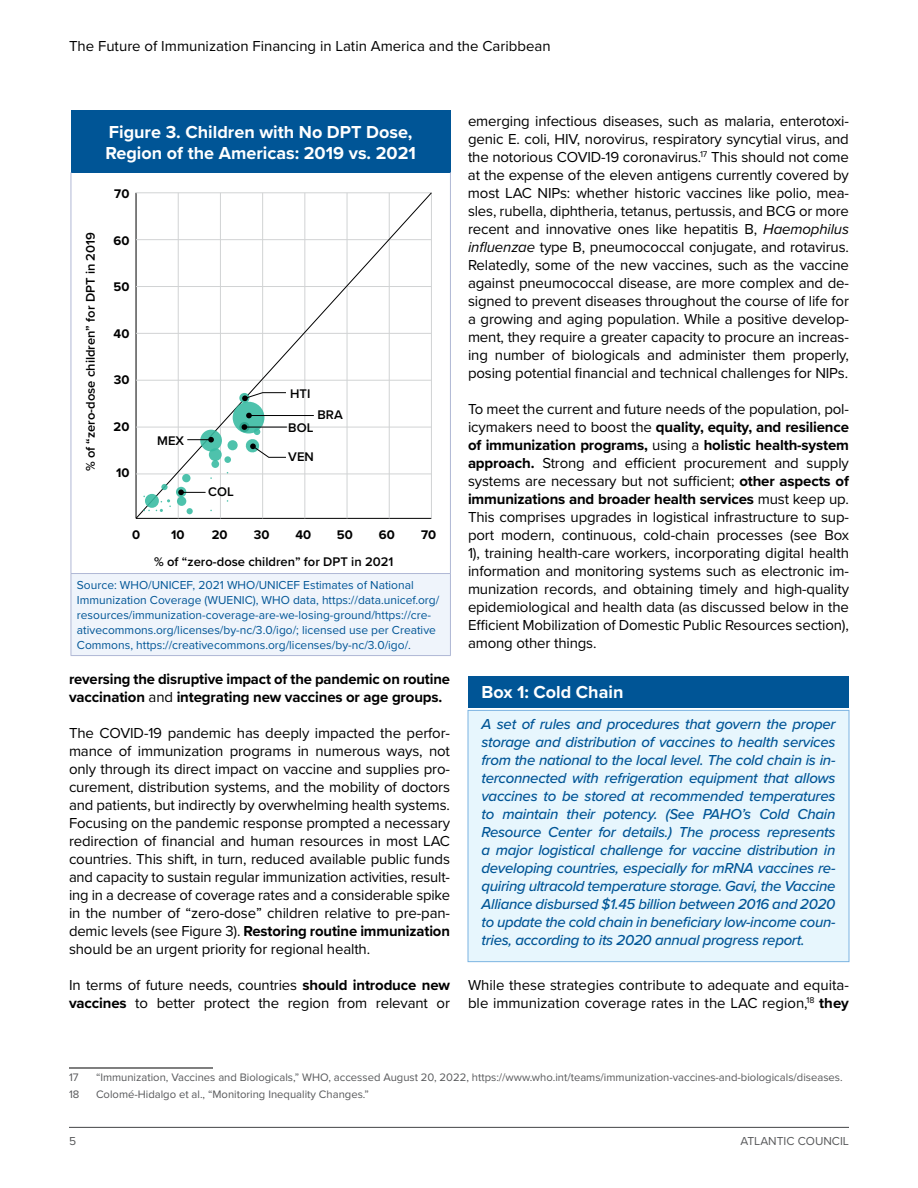
<style>
.page{position:relative;width:918px;height:1188px;background:#fff}
.page>*{position:absolute;margin:0;border:0;box-sizing:border-box;transform-origin:0 0}
.t1{font:700 18px/21px "Proxima Nova";color:#fff}
.t2{font:15px/18px "Proxima Nova";letter-spacing:-.01em;color:#000;text-align:justify}
.t3{font:italic 500 15px/18px "Proxima Nova";letter-spacing:-.02em;color:#005596;text-align:justify}
.t4{font:700 15px/18px "Proxima Nova";letter-spacing:-.01em;color:#000}
.t5{font:600 13.05px "Proxima Nova";color:#000}
.t6{font:700 13.05px "Proxima Nova";color:#000}
.t7{font:12px/15px "Proxima Nova";color:#005596}
.t8{font:12px "Proxima Nova";color:#58595b}
.t9{font:11.25px "Proxima Nova";color:#58595b}
.s1{font-weight:400}
.s2{font-weight:700}
.s3{font-style:italic}
</style>
<div class="page">
<hr style="left:69px;top:1127px;width:780px;height:1px;background:#58595b">
<hr style="left:69px;top:1068px;width:144px;height:1px;background:#000">
<div style="left:468px;top:677px;width:381px;height:31px;background:#005596"></div>
<div style="left:468px;top:710px;width:381px;height:252px;background:#e7f6fd;border:1px solid #7cb4e2"></div>
<svg style="left:135px;top:192px;width:297px;height:327px"></svg>
<div style="left:233px;top:402px;width:31px;height:32px;background:#4ec2ac;border-radius:50%"></div>
<svg style="left:145px;top:494px;width:14px;height:14px"></svg>
<svg style="left:182px;top:474px;width:9px;height:8px"></svg>
<svg style="left:161px;top:484px;width:7px;height:6px"></svg>
<svg style="left:156px;top:499px;width:15px;height:13px"></svg>
<svg style="left:176px;top:487px;width:10px;height:10px"></svg>
<div style="left:177px;top:497px;width:9px;height:9px;background:#4ec2ac;border-radius:50%"></div>
<svg style="left:187px;top:508px;width:6px;height:6px"></svg>
<svg style="left:228px;top:440px;width:10px;height:10px"></svg>
<svg style="left:209px;top:448px;width:13px;height:13px"></svg>
<div style="left:211px;top:460px;width:8px;height:8px;background:#4ec2ac;border-radius:50%"></div>
<svg style="left:224px;top:456px;width:7px;height:7px"></svg>
<svg style="left:254px;top:428px;width:6px;height:7px"></svg>
<svg style="left:200px;top:430px;width:22px;height:21px"></svg>
<svg style="left:239px;top:422px;width:10px;height:10px"></svg>
<svg style="left:239px;top:393px;width:10px;height:10px"></svg>
<svg style="left:246px;top:413px;width:6px;height:5px"></svg>
<hr style="left:249px;top:415px;width:65px;height:1px;background:#000">
<svg style="left:178px;top:490px;width:28px;height:5px"></svg>
<svg style="left:187px;top:437px;width:27px;height:6px"></svg>
<hr style="left:246px;top:427px;width:41px;height:1px;background:#000">
<svg style="left:246px;top:439px;width:41px;height:19px"></svg>
<svg style="left:242px;top:392px;width:45px;height:9px"></svg>
<svg style="left:242px;top:424px;width:5px;height:6px"></svg>
<div style="left:71px;top:110px;width:379px;height:62px;background:#005596"></div>
<div style="left:71px;top:574px;width:379px;height:82px;background:#eff4fb"></div>
<hr style="left:71px;top:573px;width:380px;height:1px;background:#b0b8d5">
<hr style="left:71px;top:574px;width:1px;height:81px;background:#b0b8d5">
<hr style="left:450px;top:574px;width:1px;height:81px;background:#b0b8d5">
<hr style="left:71px;top:655px;width:380px;height:1px;background:#b0b8d5">
<hr style="left:71px;top:172px;width:1px;height:401px;background:#b0b8d5">
<hr style="left:450px;top:172px;width:1px;height:401px;background:#b0b8d5">
<p class="t2" style="left:69px;top:37px;width:483px">The Future of Immunization Financing in Latin America and the Caribbean</p>
<p class="t1" style="left:105px;top:121px;width:312px">Figure 3. Children with No DPT Dose,<br>Region of the Americas: 2019 vs. 2021</p>
<p class="t5" style="left:81px;top:471px;width:241px;rotate:-90deg">% of “zero-dose children” for DPT in 2019</p>
<p class="t6" style="left:114px;top:184px;width:17px">70</p>
<p class="t6" style="left:113px;top:231px;width:17px">60</p>
<p class="t6" style="left:113px;top:277px;width:17px">50</p>
<p class="t6" style="left:114px;top:324px;width:17px">40</p>
<p class="t6" style="left:114px;top:370px;width:17px">30</p>
<p class="t6" style="left:114px;top:417px;width:17px">20</p>
<p class="t6" style="left:116px;top:463px;width:15px">10</p>
<p class="t5" style="left:157px;top:431px;width:28px">MEX</p>
<p class="t5" style="left:208px;top:482px;width:27px">COL</p>
<p class="t5" style="left:290px;top:384px;width:22px">HTI</p>
<p class="t5" style="left:318px;top:405px;width:27px">BRA</p>
<p class="t5" style="left:288px;top:418px;width:27px">BOL</p>
<p class="t5" style="left:288px;top:447px;width:27px">VEN</p>
<p class="t6" style="left:132px;top:525px;width:10px">0</p>
<p class="t6" style="left:171px;top:525px;width:15px">10</p>
<p class="t6" style="left:212px;top:525px;width:17px">20</p>
<p class="t6" style="left:254px;top:525px;width:17px">30</p>
<p class="t6" style="left:295px;top:525px;width:17px">40</p>
<p class="t6" style="left:337px;top:525px;width:17px">50</p>
<p class="t6" style="left:379px;top:525px;width:17px">60</p>
<p class="t6" style="left:421px;top:525px;width:17px">70</p>
<p class="t5" style="left:154px;top:552px;width:241px">% of “zero-dose children” for DPT in 2021</p>
<p class="t7" style="left:77px;top:577px;width:364px">Source: WHO/UNICEF, 2021 WHO/UNICEF Estimates of National Immunization Coverage (WUENIC), WHO data, https://data.unicef.org/ resources/immunization-coverage-are-we-losing-ground/https://cre&shy;ativecommons.org/licenses/by-nc/3.0/igo/; licensed use per Creative Commons, https://creativecommons.org/licenses/by-nc/3.0/igo/.</p>
<p class="t4" style="left:69px;top:670px;width:382px">reversing the disruptive impact of the pandemic on routine vaccination <span class="s1">and</span> integrating new vaccines or age groups.</p>
<p class="t2" style="left:69px;top:723px;width:383px">The COVID-19 pandemic has deeply impacted the perfor&shy;mance of immunization programs in numerous ways, not only through its direct impact on vaccine and supplies pro&shy;curement, distribution systems, and the mobility of doctors and patients, but indirectly by overwhelming health systems.<br>Focusing on the pandemic response prompted a necessary redirection of financial and human resources in most LAC countries. This shift, in turn, reduced available public funds and capacity to sustain regular immunization activities, result&shy;ing in a decrease of coverage rates and a considerable spike in the number of “zero-dose” children relative to pre-pan&shy;demic levels (see Figure 3). <span class="s2">Restoring routine immunization </span>should be an urgent priority for regional health.</p>
<p class="t2" style="left:69px;top:975px;width:383px">In terms of future needs, countries <span class="s2">should introduce new vaccines</span> to better protect the region from relevant or</p>
<p class="t2" style="left:468px;top:111px;width:383px">emerging infectious diseases, such as malaria, enterotoxi&shy;genic E. coli, HIV, norovirus, respiratory syncytial virus, and the notorious COVID-19 coronavirus.<sup>17</sup> This should not come at the expense of the eleven antigens currently covered by most LAC NIPs: whether historic vaccines like polio, mea&shy;sles, rubella, diphtheria, tetanus, pertussis, and BCG or more recent and innovative ones like hepatitis B, <span class="s3">Haemophilus influenzae</span> type B, pneumococcal conjugate, and rotavirus.<br>Relatedly, some of the new vaccines, such as the vaccine against pneumococcal disease, are more complex and de&shy;signed to prevent diseases throughout the course of life for a growing and aging population. While a positive develop&shy;ment, they require a greater capacity to procure an increas&shy;ing number of biologicals and administer them properly, posing potential financial and technical challenges for NIPs.</p>
<p class="t2" style="left:468px;top:399px;width:383px">To meet the current and future needs of the population, pol&shy;icymakers need to boost the <span class="s2">quality, equity, and resilience of immunization programs,</span> using a <span class="s2">holistic health-system approach.</span> Strong and efficient procurement and supply systems are necessary but not sufficient; <span class="s2">other aspects of immunizations and broader health services</span> must keep up.<br>This comprises upgrades in logistical infrastructure to sup&shy;port modern, continuous, cold-chain processes (see Box 1), training health-care workers, incorporating digital health information and monitoring systems such as electronic im&shy;munization records, and obtaining timely and high-quality epidemiological and health data (as discussed below in the Efficient Mobilization of Domestic Public Resources section), among other things.</p>
<p class="t1" style="left:482px;top:681px;width:144px">Box 1: Cold Chain</p>
<p class="t3" style="left:482px;top:714px;width:356px">A set of rules and procedures that govern the proper storage and distribution of vaccines to health services from the national to the local level. The cold chain is in&shy;terconnected with refrigeration equipment that allows vaccines to be stored at recommended temperatures to maintain their potency. (See PAHO’s Cold Chain Resource Center for details.) The process represents a major logistical challenge for vaccine distribution in developing countries, especially for mRNA vaccines re&shy;quiring ultracold temperature storage. Gavi, the Vaccine Alliance disbursed $1.45 billion between 2016 and 2020 to update the cold chain in beneficiary low-income coun&shy;tries, according to its 2020 annual progress report.</p>
<p class="t2" style="left:468px;top:975px;width:383px">While these strategies contribute to adequate and equita&shy;ble immunization coverage rates in the LAC region,<sup>18</sup> <span class="s2">they</span></p>
<p class="t9" style="left:69px;top:1069px;width:11px">17</p>
<p class="t9" style="left:96px;top:1069px;width:748px">“Immunization, Vaccines and Biologicals,” WHO, accessed August 20, 2022, https://www.who.int/teams/immunization-vaccines-and-biologicals/diseases.</p>
<p class="t9" style="left:69px;top:1086px;width:12px">18</p>
<p class="t9" style="left:96px;top:1086px;width:275px">Colomé-Hidalgo et al., “Monitoring Inequality Changes.”</p>
<p class="t8" style="left:69px;top:1132px;width:9px">5</p>
<p class="t8" style="left:740px;top:1132px;width:110px">ATLANTIC COUNCIL</p>
</div>
